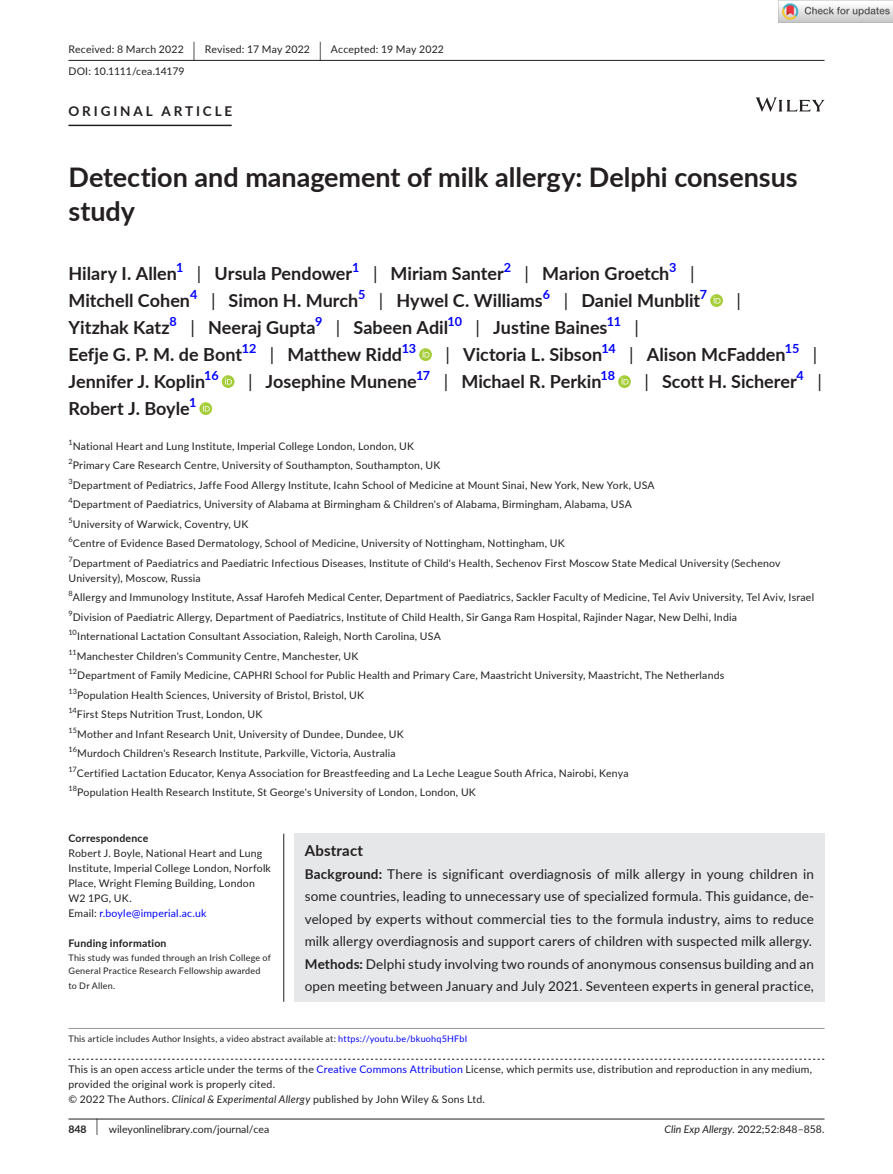
<style>
.page{position:relative;width:893px;height:1174px;background:#fff}
.page>*{position:absolute;margin:0;border:0;box-sizing:border-box;transform-origin:0 0}
.t1{font:700 27px/34.5px "Lato";color:#231f20}
.t2{font:700 18px "Lato";color:#231f20}
.t3{font:18px "Lato";color:#231f20}
.t4{font:700 15px "Lato";letter-spacing:.015em;color:#231f20}
.t5{font:13.5px/22.5px "Lato";letter-spacing:.01em;color:#231f20}
.t6{font:700 13.5px "Lato";letter-spacing:.215em;color:#231f20}
.t7{font:700 12.6px "Lato";letter-spacing:-.015em;color:#00f}
.t8{font:10.5px/19.5px "Lato";letter-spacing:.02em;color:#231f20}
.t9{font:10.5px "Lato";color:#231f20}
.t10{font:700 10.5px "Lato";letter-spacing:.02em;color:#231f20}
.t11{font:9px/13.5px "Lato";letter-spacing:.025em;color:#231f20}
.s1{font-size:19.65px}
.s2{font-weight:400}
.s3{color:#00f}
.s4{font-weight:700}
.s5{font-style:italic}
.s6{font-size:17.4px}
</style>
<div class="page">
<hr style="left:68px;top:1118px;width:756px;height:1px;background:#231f20">
<svg style="left:756px;top:97px;width:68px;height:15px"></svg>
<hr style="left:68px;top:60px;width:756px;height:1px;background:#231f20">
<hr style="left:68px;top:125px;width:164px;height:1px;background:#231f20">
<svg style="left:710px;top:294px;width:13px;height:13px"></svg>
<svg style="left:714px;top:296px;width:6px;height:7px"></svg>
<svg style="left:419px;top:348px;width:13px;height:13px"></svg>
<svg style="left:423px;top:350px;width:6px;height:7px"></svg>
<svg style="left:222px;top:375px;width:12px;height:13px"></svg>
<svg style="left:225px;top:377px;width:7px;height:7px"></svg>
<svg style="left:618px;top:375px;width:13px;height:13px"></svg>
<svg style="left:621px;top:377px;width:7px;height:7px"></svg>
<svg style="left:199px;top:402px;width:13px;height:13px"></svg>
<svg style="left:203px;top:404px;width:7px;height:7px"></svg>
<div style="left:294px;top:833px;width:530px;height:168px;background:#e6e7e9"></div>
<hr style="left:283px;top:833px;width:1px;height:168px;background:#231f20">
<svg style="left:68px;top:1058px;width:756px;height:1px"></svg>
<hr style="left:68px;top:1028px;width:756px;height:1px;background:#939598">
<img style="left:779px;top:0;width:114px;height:23px">
<p class="t8" style="left:68px;top:38px;width:377px;line-height:21.8px">Received: 8 March 2022 <span class="s1">|</span> Revised: 17 May 2022 <span class="s1">|</span> Accepted: 19 May 2022<br>DOI: 10.1111/cea.14179</p>
<p class="t6" style="left:68px;top:101px;width:165px">ORIGINAL ARTICLE</p>
<h1 class="t1" style="left:68px;top:159px;width:731px">Detection and management of milk allergy: Delphi consensus study</h1>
<h2 class="t2" style="left:68px;top:260px;width:110px">Hilary I. Allen</h2>
<p class="t7" style="left:176px;top:258px;width:9px">1</p>
<h2 class="t2" style="left:197px;top:260px;width:157px"><span class="s2">|</span> Ursula Pendower</h2>
<p class="t7" style="left:352px;top:258px;width:9px">1</p>
<h2 class="t2" style="left:373px;top:260px;width:132px"><span class="s2">|</span> Miriam Santer</h2>
<p class="t7" style="left:504px;top:258px;width:9px">2</p>
<h2 class="t2" style="left:525px;top:260px;width:146px"><span class="s2">|</span> Marion Groetch</h2>
<p class="t7" style="left:669px;top:258px;width:9px">3</p>
<h2 class="t3" style="left:690px;top:260px;width:6px">|</h2>
<h2 class="t2" style="left:68px;top:287px;width:123px">Mitchell Cohen</h2>
<p class="t7" style="left:190px;top:285px;width:9px">4</p>
<h2 class="t2" style="left:211px;top:287px;width:149px"><span class="s2">|</span> Simon H. Murch</h2>
<p class="t7" style="left:358px;top:285px;width:9px">5</p>
<h2 class="t2" style="left:379px;top:287px;width:165px"><span class="s2">|</span> Hywel C. Williams</h2>
<p class="t7" style="left:543px;top:285px;width:9px">6</p>
<h2 class="t2" style="left:564px;top:287px;width:138px"><span class="s2">|</span> Daniel Munblit</h2>
<p class="t7" style="left:700px;top:285px;width:9px">7</p>
<h2 class="t3" style="left:736px;top:287px;width:6px">|</h2>
<h2 class="t2" style="left:68px;top:314px;width:103px">Yitzhak Katz</h2>
<p class="t7" style="left:170px;top:312px;width:9px">8</p>
<h2 class="t2" style="left:190px;top:314px;width:127px"><span class="s2">|</span> Neeraj Gupta</h2>
<p class="t7" style="left:315px;top:312px;width:9px">9</p>
<h2 class="t2" style="left:336px;top:314px;width:114px"><span class="s2">|</span> Sabeen Adil</h2>
<p class="t7" style="left:448px;top:312px;width:16px">10</p>
<h2 class="t2" style="left:476px;top:314px;width:133px"><span class="s2">|</span> Justine Baines</h2>
<p class="t7" style="left:607px;top:312px;width:16px">11</p>
<h2 class="t3" style="left:635px;top:314px;width:6px">|</h2>
<h2 class="t2" style="left:68px;top:341px;width:175px">Eefje G. P. M. de Bont</h2>
<p class="t7" style="left:242px;top:339px;width:16px">12</p>
<h2 class="t2" style="left:270px;top:341px;width:134px"><span class="s2">|</span> Matthew Ridd</h2>
<p class="t7" style="left:402px;top:339px;width:16px">13</p>
<h2 class="t2" style="left:445px;top:341px;width:158px"><span class="s2">|</span> Victoria L. Sibson</h2>
<p class="t7" style="left:601px;top:339px;width:16px">14</p>
<h2 class="t2" style="left:629px;top:341px;width:158px"><span class="s2">|</span> Alison McFadden</h2>
<p class="t7" style="left:785px;top:339px;width:16px">15</p>
<h2 class="t3" style="left:813px;top:341px;width:6px">|</h2>
<h2 class="t2" style="left:68px;top:368px;width:138px">Jennifer J. Koplin</h2>
<p class="t7" style="left:204px;top:366px;width:16px">16</p>
<h2 class="t2" style="left:248px;top:368px;width:170px"><span class="s2">|</span> Josephine Munene</h2>
<p class="t7" style="left:416px;top:366px;width:16px">17</p>
<h2 class="t2" style="left:444px;top:368px;width:159px"><span class="s2">|</span> Michael R. Perkin</h2>
<p class="t7" style="left:601px;top:366px;width:16px">18</p>
<h2 class="t2" style="left:644px;top:368px;width:154px"><span class="s2">|</span> Scott H. Sicherer</h2>
<p class="t7" style="left:797px;top:366px;width:9px">4</p>
<h2 class="t3" style="left:817px;top:368px;width:6px">|</h2>
<h2 class="t2" style="left:68px;top:395px;width:129px">Robert J. Boyle<sup>1</sup></h2>
<p class="t8" style="left:68px;top:435px;width:714px"><sup>1</sup>National Heart and Lung Institute, Imperial College London, London, UK<br><sup>2</sup>Primary Care Research Centre, University of Southampton, Southampton, UK<br><sup>3</sup>Department of Pediatrics, Jaffe Food Allergy Institute, Icahn School of Medicine at Mount Sinai, New York, New York, USA<br><sup>4</sup>Department of Paediatrics, University of Alabama at Birmingham &amp; Children's of Alabama, Birmingham, Alabama, USA<br><sup>5</sup>University of Warwick, Coventry, UK<br><sup>6</sup>Centre of Evidence Based Dermatology, School of Medicine, University of Nottingham, Nottingham, UK<br><sup>7</sup>Department of Paediatrics and Paediatric Infectious Diseases, Institute of Child's Health, Sechenov First Moscow State Medical University (Sechenov</p>
<p class="t8" style="left:68px;top:567px;width:747px">University), Moscow, Russia<br><sup>8</sup>Allergy and Immunology Institute, Assaf Harofeh Medical Center, Department of Paediatrics, Sackler Faculty of Medicine, Tel Aviv University, Tel Aviv, Israel <sup>9</sup>Division of Paediatric Allergy, Department of Paediatrics, Institute of Child Health, Sir Ganga Ram Hospital, Rajinder Nagar, New Delhi, India<br><sup>10</sup>International Lactation Consultant Association, Raleigh, North Carolina, USA<br><sup>11</sup>Manchester Children's Community Centre, Manchester, UK<br><sup>12</sup>Department of Family Medicine, CAPHRI School for Public Health and Primary Care, Maastricht University, Maastricht, The Netherlands<br><sup>13</sup>Population Health Sciences, University of Bristol, Bristol, UK<br><sup>14</sup>First Steps Nutrition Trust, London, UK<br><sup>15</sup>Mother and Infant Research Unit, University of Dundee, Dundee, UK<br><sup>16</sup>Murdoch Children's Research Institute, Parkville, Victoria, Australia<br><sup>17</sup>Certified Lactation Educator, Kenya Association for Breastfeeding and La Leche League South Africa, Nairobi, Kenya<br><sup>18</sup>Population Health Research Institute, St George's University of London, London, UK</p>
<p class="t10" style="left:68px;top:830px;width:81px">Correspondence</p>
<p class="t8" style="left:68px;top:845px;width:204px;line-height:15px">Robert J. Boyle, National Heart and Lung Institute, Imperial College London, Norfolk Place, Wright Fleming Building, London W2 1PG, UK.<br>Email: <span class="s3">r.boyle@imperial.ac.uk</span></p>
<p class="t10" style="left:68px;top:935px;width:100px">Funding information</p>
<p class="t11" style="left:68px;top:950px;width:204px">This study was funded through an Irish College of<br>General Practice Research Fellowship awarded</p>
<p class="t11" style="left:68px;top:978px;width:48px">to Dr Allen.</p>
<h3 class="t4" style="left:305px;top:839px;width:60px">Abstract</h3>
<p class="t5" style="left:305px;top:862px;width:511px"><span class="s4">Background:</span> There is significant overdiagnosis of milk allergy in young children in some countries, leading to unnecessary use of specialized formula. This guidance, de&shy;veloped by experts without commercial ties to the formula industry, aims to reduce milk allergy overdiagnosis and support carers of children with suspected milk allergy.<br><span class="s4">Methods:</span> Delphi study involving two rounds of anonymous consensus building and an open meeting between January and July 2021. Seventeen experts in general practice,</p>
<p class="t11" style="left:68px;top:1032px;width:400px">This article includes Author Insights, a video abstract available at: <span class="s3">https://youtu.be/bkuohq5HFbI</span></p>
<p class="t8" style="left:68px;top:1061px;width:745px;line-height:15px">This is an open access article under the terms of the <span class="s3">Creative Commons Attribution</span> License, which permits use, distribution and reproduction in any medium, provided the original work is properly cited.<br>© 2022 The Authors. <span class="s5">Clinical &amp; Experimental Allergy</span> published by John Wiley &amp; Sons Ltd.</p>
<p class="t9" style="left:68px;top:1121px;width:202px"><span class="s4">848</span> <span class="s6">|</span> wileyonlinelibrary.com/journal/cea</p>
<p class="t9" style="left:665px;top:1121px;width:161px"><span class="s5">Clin Exp Allergy.</span> 2022;52:848–858.</p>
</div>
